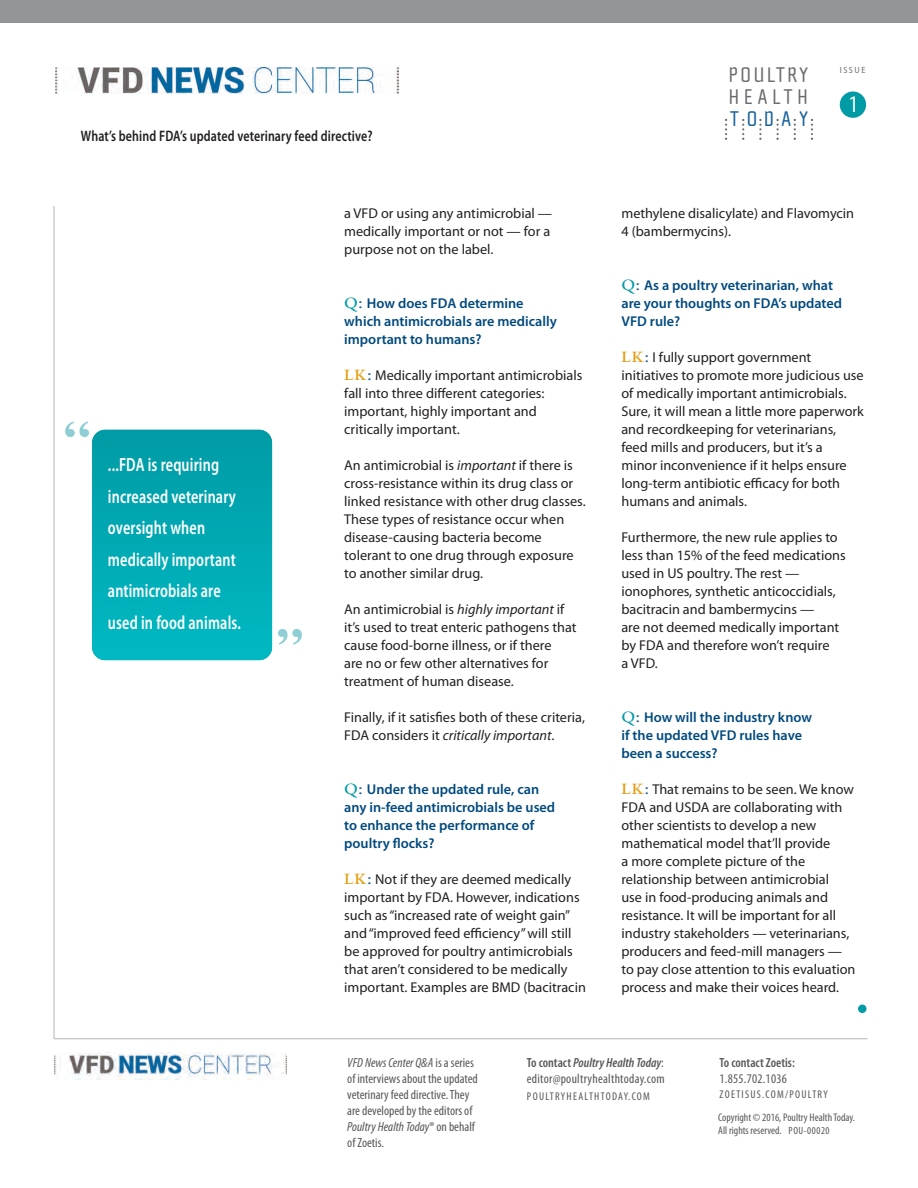
<style>
.page{position:relative;width:918px;height:1188px;background:#fff}
.page>*{position:absolute;margin:0;border:0;box-sizing:border-box;transform-origin:0 0}
.t1{font:600 62.4px "Bembo";color:#8eced4}
.t2{font:condensed 24px "Myriad Pro";color:#fff}
.t3{font:21.9px/21.8px "Cholla Sans";letter-spacing:.1em;color:#6c6d70}
.t4{font:21.9px "Cholla Sans";letter-spacing:.335em;color:#18629a}
.t5{font:600 semi-condensed 19.2px/31.5px "Myriad Pro";letter-spacing:.01em;color:#fff;scale:.8 1}
.t6{font:600 semi-condensed 15.15px "Myriad Pro";letter-spacing:.01em;color:#231f20;scale:.85 1}
.t7{font:14.25px/18px "Myriad Pro";color:#231f20}
.t8{font:600 14.25px/18px "Myriad Pro";color:#004a7f}
.t9{font:condensed 13.35px/15.9px "Myriad Pro";color:#57585a}
.t10{font:condensed 13.35px/16.5px "Myriad Pro";letter-spacing:.02em;color:#57585a}
.t11{font:600 condensed 13.35px "Myriad Pro";color:#57585a}
.t12{font:condensed 11.25px "Myriad Pro";letter-spacing:.115em;color:#57585a}
.t13{font:condensed 11.1px/13.4px "Myriad Pro";color:#57585a}
.t14{font:semi-condensed 9px "Myriad Pro";letter-spacing:.17em;color:#6c6d70}
.s1{font-family:"Bembo";font-size:16.5px;color:#009ba5}
.s2{font-family:"Bembo";font-size:16.5px;color:#1a5d8f}
.s3{font-family:"Bembo";font-weight:600;font-size:16.5px;color:#e39f13}
.s4{font-family:"Bembo";font-weight:600;font-size:16.5px;color:#1a5d8f}
.s5{font-style:italic}
.s6{font-weight:600}
.s7{font-weight:600;font-style:italic}
.s8{font-size:10.5px}
</style>
<div class="page">
<div style="left:0;top:0;width:918px;height:22px;background:#939598"></div>
<div style="left:840px;top:92px;width:26px;height:26px;background:#009ba5;border-radius:50%"></div>
<div style="left:858px;top:1005px;width:9px;height:8px;background:#009ba5;border-radius:50%"></div>
<img style="left:56px;top:68px;width:342px;height:26px">
<img style="left:54px;top:1053px;width:233px;height:26px">
<svg style="left:742px;top:119px;width:2px;height:21px"></svg>
<svg style="left:759px;top:119px;width:3px;height:21px"></svg>
<svg style="left:776px;top:119px;width:3px;height:21px"></svg>
<svg style="left:794px;top:119px;width:2px;height:21px"></svg>
<svg style="left:811px;top:119px;width:2px;height:21px"></svg>
<svg style="left:725px;top:119px;width:2px;height:21px"></svg>
<hr style="left:54px;top:206px;width:1px;height:833px;background:#b2b3b7">
<hr style="left:54px;top:1038px;width:814px;height:1px;background:#b2b3b7">
<div style="left:92px;top:430px;width:180px;height:230px;background:linear-gradient(to bottom,#009ba5,#00b9c3);border-radius:13px"></div>
<p class="t6" style="left:81px;top:131px;width:344px">What’s behind FDA’s updated veterinary feed directive?</p>
<h1 class="t1" style="left:61px;top:421px;width:34px">“</h1>
<h3 class="t5" style="left:108px;top:451px;width:168px">...FDA is requiring increased veterinary oversight when medically important antimicrobials are used in food animals.</h3>
<h1 class="t1" style="left:274px;top:629px;width:34px">”</h1>
<p class="t7" style="left:344px;top:206px;width:209px">a VFD or using any antimicrobial — medically important or not — for a purpose not on the label.</p>
<p class="t8" style="left:344px;top:296px;width:214px"><span class="s1">Q</span><span class="s2">:</span> How does FDA determine which antimicrobials are medically important to humans?</p>
<p class="t7" style="left:344px;top:368px;width:240px"><span class="s3">LK</span><span class="s4">:</span> Medically important antimicrobials fall into three different categories: important, highly important and critically important.</p>
<p class="t7" style="left:344px;top:458px;width:243px">An antimicrobial is <span class="s5">important</span> if there is cross-resistance within its drug class or linked resistance with other drug classes.<br>These types of resistance occur when disease-causing bacteria become tolerant to one drug through exposure to another similar drug.</p>
<p class="t7" style="left:344px;top:602px;width:234px">An antimicrobial is <span class="s5">highly important</span> if it’s used to treat enteric pathogens that cause food-borne illness, or if there<br>are no or few other alternatives for treatment of human disease.</p>
<p class="t7" style="left:344px;top:709px;width:242px">Finally, if it satisfies both of these criteria,<br>FDA considers it <span class="s5">critically important</span>.</p>
<p class="t8" style="left:344px;top:782px;width:213px"><span class="s1">Q</span><span class="s2">:</span> Under the updated rule, can any in-feed antimicrobials be used to enhance the performance of poultry flocks?</p>
<p class="t7" style="left:344px;top:872px;width:243px"><span class="s3">LK</span><span class="s4">:</span> Not if they are deemed medically important by FDA. However, indications such as “increased rate of weight gain” and “improved feed efficiency” will still be approved for poultry antimicrobials that aren’t considered to be medically important. Examples are BMD (bacitracin</p>
<h3 class="t3" style="left:729px;top:63px;width:81px">POULTRY<br>HEALTH</h3>
<h3 class="t4" style="left:730px;top:105px;width:80px">TODAY</h3>
<p class="t14" style="left:840px;top:67px;width:27px">ISSUE</p>
<h2 class="t2" style="left:849px;top:95px;width:11px">1</h2>
<p class="t7" style="left:621px;top:206px;width:234px">methylene disalicylate) and Flavomycin<br>4 (bambermycins).</p>
<p class="t8" style="left:621px;top:278px;width:222px"><span class="s1">Q</span><span class="s2">:</span> As a poultry veterinarian, what are your thoughts on FDA’s updated<br>VFD rule?</p>
<p class="t7" style="left:621px;top:350px;width:244px"><span class="s3">LK</span><span class="s4">:</span> I fully support government initiatives to promote more judicious use of medically important antimicrobials.<br>Sure, it will mean a little more paperwork and recordkeeping for veterinarians, feed mills and producers, but it’s a<br>minor inconvenience if it helps ensure long-term antibiotic efficacy for both humans and animals.</p>
<p class="t7" style="left:621px;top:530px;width:226px">Furthermore, the new rule applies to less than 15% of the feed medications used in US poultry. The rest — ionophores, synthetic anticoccidials, bacitracin and bambermycins —<br>are not deemed medically important by FDA and therefore won’t require<br>a VFD.</p>
<p class="t8" style="left:621px;top:710px;width:192px"><span class="s1">Q</span><span class="s2">:</span> How will the industry know if the updated VFD rules have been a success?</p>
<p class="t7" style="left:621px;top:782px;width:236px"><span class="s3">LK</span><span class="s4">:</span> That remains to be seen. We know FDA and USDA are collaborating with other scientists to develop a new mathematical model that’ll provide<br>a more complete picture of the relationship between antimicrobial<br>use in food-producing animals and resistance. It will be important for all industry stakeholders — veterinarians, producers and feed-mill managers — to pay close attention to this evaluation process and make their voices heard.</p>
<p class="t9" style="left:347px;top:1056px;width:132px"><span class="s5">VFD News Center Q&amp;A</span> is a series of interviews about the updated veterinary feed directive. They are developed by the editors of<br><span class="s5">Poultry Health Today</span>® on behalf of Zoetis.</p>
<p class="t10" style="left:527px;top:1055px;width:139px"><span class="s6">To contact</span> <span class="s7">Poultry Health Today</span>: editor@poultryhealthtoday.com</p>
<p class="t12" style="left:527px;top:1092px;width:125px">POULTRYHEALTHTODAY.COM</p>
<p class="t11" style="left:720px;top:1058px;width:77px">To contact Zoetis:</p>
<p class="t10" style="left:720px;top:1071px;width:69px">1.855.702.1036</p>
<p class="t12" style="left:720px;top:1090px;width:110px">ZOETISUS.COM/POULTRY</p>
<p class="t13" style="left:718px;top:1112px;width:138px">Copyright © 2016, Poultry Health Today.<br>All rights reserved. <span class="s8">POU-00020</span></p>
</div>
